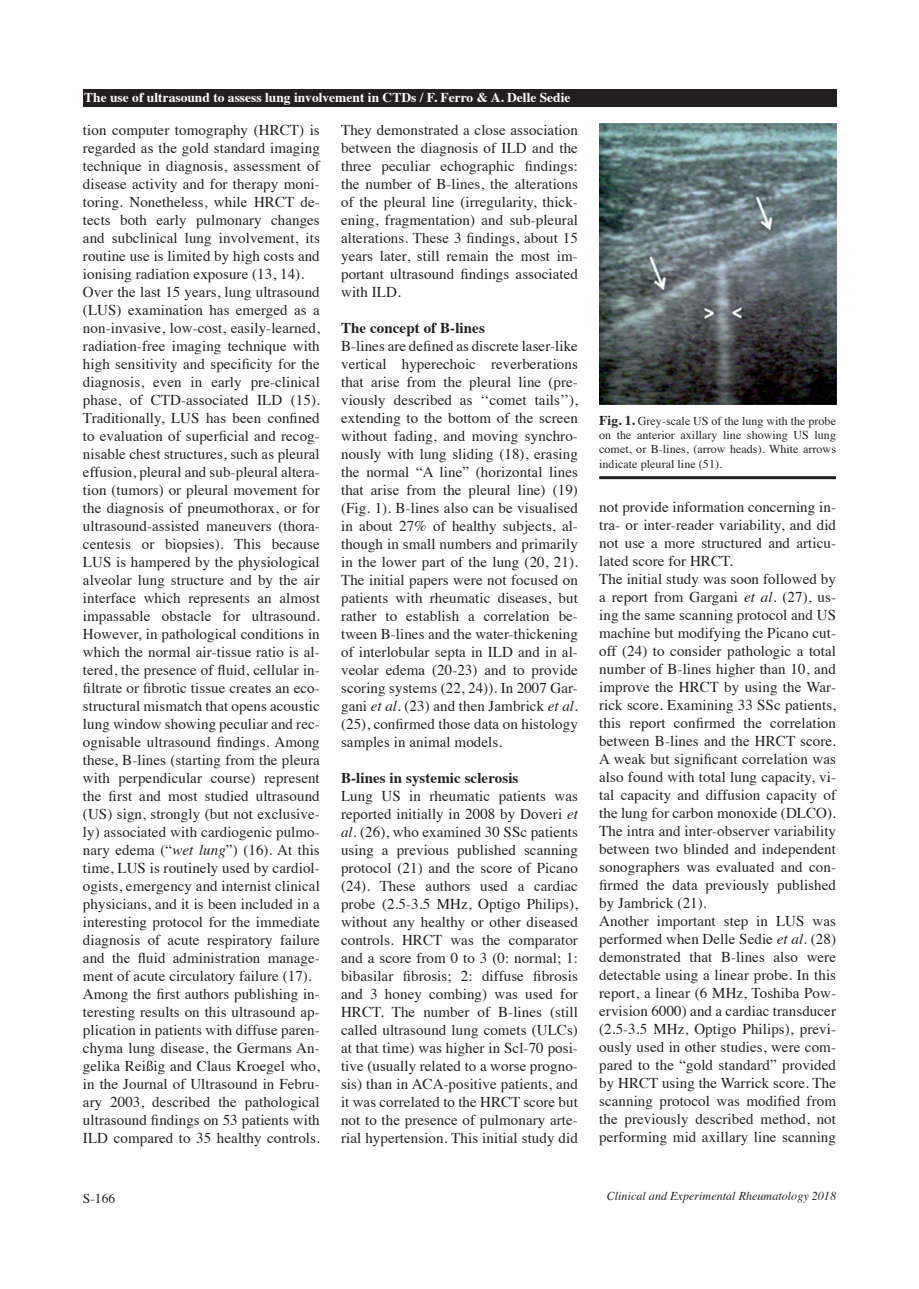
<style>
.page{position:relative;width:919px;height:1289px;background:#fff}
.page>*{position:absolute;margin:0;border:0;box-sizing:border-box;transform-origin:0 0}
.t1{font:15px/18px "Times";letter-spacing:.005em;color:#231f20}
.t2{font:700 13.5px "Times";color:#fff}
.t3{font:13.5px "Times";color:#231f20}
.t4{font:12px/14.2px "Times";letter-spacing:.005em;color:#231f20;text-align:justify}
.t5{font:italic 12px "Times";letter-spacing:.005em;color:#231f20}
.s1{font-style:italic}
.s2{font-weight:700}
.s3{font-weight:700;font-size:13.5px}
</style>
<div class="page">
<div style="left:83px;top:89px;width:753px;height:17px;background:#231f20"></div>
<img style="left:599px;top:123px;width:237px;height:282px">
<hr style="left:599px;top:476px;width:237px;height:3px;background:#231f20">
<p class="t2" style="left:84px;top:84px;width:488px">The use of ultrasound to assess lung involvement in CTDs / F. Ferro &amp; A. Delle Sedie</p>
<p class="t1" style="left:83px;top:119px;width:238px">tion computer tomography (HRCT) is regarded as the gold standard imaging technique in diagnosis, assessment of disease activity and for therapy moni&shy;toring. Nonetheless, while HRCT de&shy;tects both early pulmonary changes and subclinical lung involvement, its routine use is limited by high costs and ionising radiation exposure (13, 14).<br>Over the last 15 years, lung ultrasound (LUS) examination has emerged as a non-invasive, low-cost, easily-learned, radiation-free imaging technique with high sensitivity and specificity for the diagnosis, even in early pre-clinical phase, of CTD-associated ILD (15).<br>Traditionally, LUS has been confined to evaluation of superficial and recog&shy;nisable chest structures, such as pleural effusion, pleural and sub-pleural altera&shy;tion (tumors) or pleural movement for the diagnosis of pneumothorax, or for ultrasound-assisted maneuvers (thora&shy;centesis or biopsies). This because LUS is hampered by the physiological alveolar lung structure and by the air interface which represents an almost impassable obstacle for ultrasound.<br>However, in pathological conditions in which the normal air-tissue ratio is al&shy;tered, the presence of fluid, cellular in&shy;filtrate or fibrotic tissue creates an eco&shy;structural mismatch that opens acoustic lung window showing peculiar and rec&shy;ognisable ultrasound findings. Among these, B-lines (starting from the pleura with perpendicular course) represent the first and most studied ultrasound (US) sign, strongly (but not exclusive&shy;ly) associated with cardiogenic pulmo&shy;nary edema (“<span class="s1">wet lung</span>”) (16). At this time, LUS is routinely used by cardiol&shy;ogists, emergency and internist clinical physicians, and it is been included in a interesting protocol for the immediate diagnosis of acute respiratory failure and the fluid administration manage&shy;ment of acute circulatory failure (17).<br>Among the first authors publishing in&shy;teresting results on this ultrasound ap&shy;plication in patients with diffuse paren&shy;chyma lung disease, the Germans An&shy;gelika Reißig and Claus Kroegel who, in the Journal of Ultrasound in Febru&shy;ary 2003, described the pathological ultrasound findings on 53 patients with ILD compared to 35 healthy controls.</p>
<p class="t1" style="left:341px;top:119px;width:238px;text-align:justify">They demonstrated a close association between the diagnosis of ILD and the three peculiar echographic findings: the number of B-lines, the alterations of the pleural line (irregularity, thick&shy;ening, fragmentation) and sub-pleural alterations. These 3 findings, about 15 years later, still remain the most im&shy;portant ultrasound findings associated with ILD.</p>
<p class="t1" style="left:341px;top:317px;width:238px"><span class="s2">The concept of B-lines<br></span>B-lines are defined as discrete laser-like vertical hyperechoic reverberations that arise from the pleural line (pre&shy;viously described as ‘‘comet tails’’), extending to the bottom of the screen without fading, and moving synchro&shy;nously with lung sliding (18), erasing the normal “A line” (horizontal lines that arise from the pleural line) (19) (Fig. 1). B-lines also can be visualised in about 27% of healthy subjects, al&shy;though in small numbers and primarily in the lower part of the lung (20, 21).<br>The initial papers were not focused on patients with rheumatic diseases, but rather to establish a correlation be&shy;tween B-lines and the water-thickening of interlobular septa in ILD and in al&shy;veolar edema (20-23) and to provide scoring systems (22, 24)). In 2007 Gar&shy;gani <span class="s1">et al.</span> (23) and then Jambrick <span class="s1">et al. </span>(25), confirmed those data on histology samples in animal models.</p>
<p class="t1" style="left:341px;top:767px;width:238px"><span class="s2">B-lines in systemic sclerosis<br></span>Lung US in rheumatic patients was reported initially in 2008 by Doveri <span class="s1">et al.</span> (26), who examined 30 SSc patients using a previous published scanning protocol (21) and the score of Picano (24). These authors used a cardiac probe (2.5-3.5 MHz, Optigo Philips), without any healthy or other diseased controls. HRCT was the comparator and a score from 0 to 3 (0: normal; 1: bibasilar fibrosis; 2: diffuse fibrosis and 3 honey combing) was used for HRCT. The number of B-lines (still called ultrasound lung comets (ULCs) at that time) was higher in Scl-70 posi&shy;tive (usually related to a worse progno&shy;sis) than in ACA-positive patients, and it was correlated to the HRCT score but not to the presence of pulmonary arte&shy;rial hypertension. This initial study did</p>
<p class="t4" style="left:599px;top:413px;width:238px"><span class="s3">Fig. 1.</span> Grey-scale US of the lung with the probe on the anterior axillary line showing US lung comet, or B-lines, (arrow heads). White arrows indicate pleural line (51).</p>
<p class="t1" style="left:599px;top:496px;width:238px">not provide information concerning in&shy;tra- or inter-reader variability, and did not use a more structured and articu&shy;lated score for HRCT.<br>The initial study was soon followed by a report from Gargani <span class="s1">et al.</span> (27), us&shy;ing the same scanning protocol and US machine but modifying the Picano cut&shy;off (24) to consider pathologic a total number of B-lines higher than 10, and improve the HRCT by using the War&shy;rick score. Examining 33 SSc patients, this report confirmed the correlation between B-lines and the HRCT score.<br>A weak but significant correlation was also found with total lung capacity, vi&shy;tal capacity and diffusion capacity of the lung for carbon monoxide (DLCO).<br>The intra and inter-observer variability between two blinded and independent sonographers was evaluated and con&shy;firmed the data previously published by Jambrick (21).<br>Another important step in LUS was performed when Delle Sedie <span class="s1">et al.</span> (28) demonstrated that B-lines also were detectable using a linear probe. In this report, a linear (6 MHz, Toshiba Pow&shy;ervision 6000) and a cardiac transducer (2.5-3.5 MHz, Optigo Philips), previ&shy;ously used in other studies, were com&shy;pared to the “gold standard” provided by HRCT using the Warrick score. The scanning protocol was modified from the previously described method, not performing mid axillary line scanning</p>
<p class="t3" style="left:83px;top:1185px;width:34px">S-166</p>
<p class="t5" style="left:606px;top:1185px;width:231px">Clinical and Experimental Rheumatology 2018</p>
</div>
